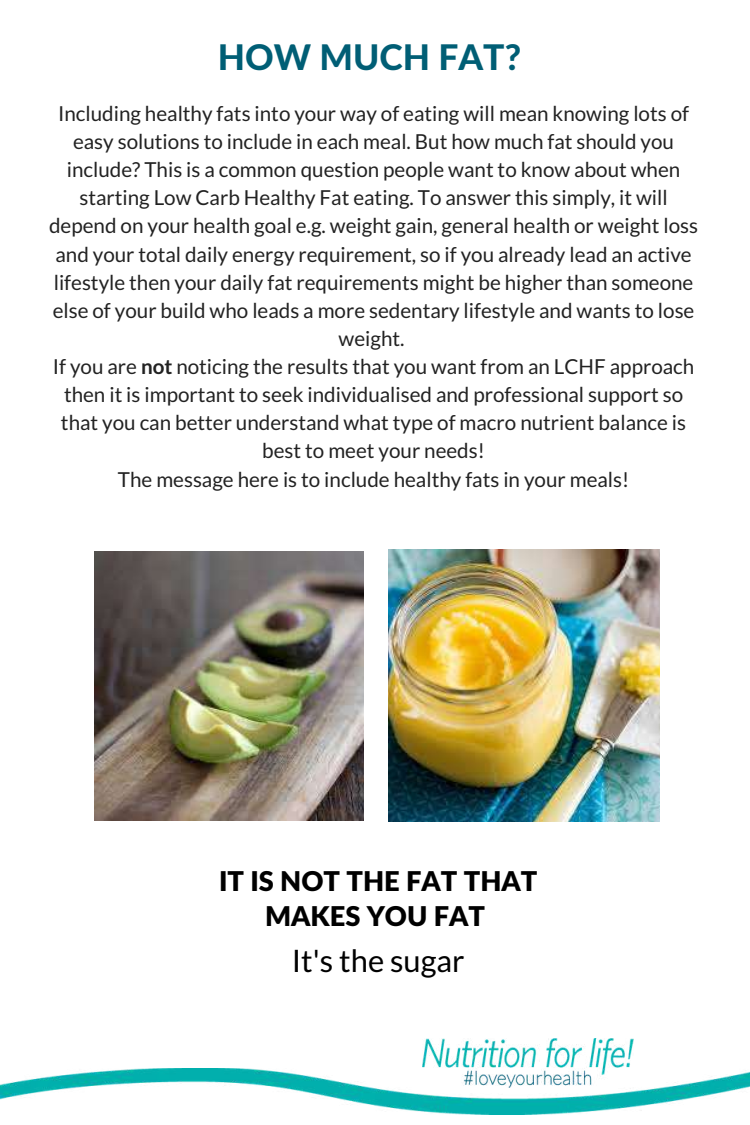
<style>
.page{position:relative;width:750px;height:1125px;background:#fff}
.page>*{position:absolute;margin:0;border:0;box-sizing:border-box;transform-origin:0 0}
.t1{font:800 35.38px "Lato Latin";color:#005e75}
.t2{font:31px "Lato";color:#000}
.t3{font:900 27.25px/34.8px "Lato Latin";color:#000;text-align:center}
.t4{font:20.62px/28.1px "Lato";color:#222;text-align:center}
.s1{font-weight:700}
</style>
<div class="page">
<img style="left:388px;top:549px;width:272px;height:272px">
<img style="left:95px;top:551px;width:269px;height:269px">
<img style="left:0;top:1069px;width:750px;height:46px">
<img style="left:423px;top:1039px;width:211px;height:49px">
<h1 class="t1" style="left:218px;top:35px;width:305px">HOW MUCH FAT?</h1>
<p class="t4" style="left:49px;top:99px;width:650px">Including healthy fats into your way of eating will mean knowing lots of easy solutions to include in each meal. But how much fat should you include? This is a common question people want to know about when starting Low Carb Healthy Fat eating. To answer this simply, it will depend on your health goal e.g. weight gain, general health or weight loss and your total daily energy requirement, so if you already lead an active lifestyle then your daily fat requirements might be higher than someone else of your build who leads a more sedentary lifestyle and wants to lose weight.<br>If you are <span class="s1">not</span> noticing the results that you want from an LCHF approach then it is important to seek individualised and professional support so that you can better understand what type of macro nutrient balance is best to meet your needs!<br>The message here is to include healthy fats in your meals!</p>
<h3 class="t3" style="left:219px;top:863px;width:320px">IT IS NOT THE FAT THAT<br>MAKES YOU FAT</h3>
<h2 class="t2" style="left:292px;top:942px;width:174px">It's the sugar</h2>
</div>
